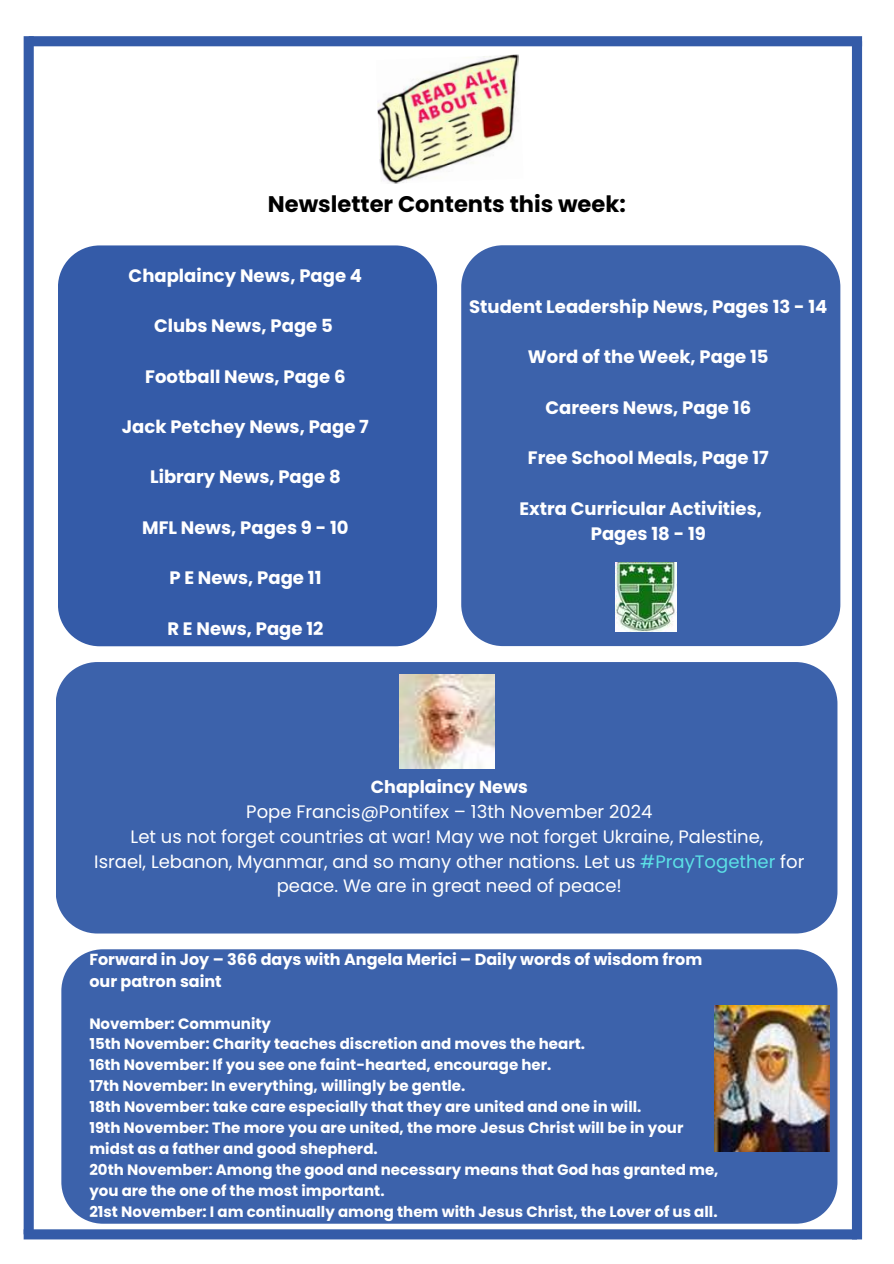
<style>
.page{position:relative;width:894px;height:1264px;background:#fff}
.page>*{position:absolute;margin:0;border:0;box-sizing:border-box;transform-origin:0 0}
.t1{font:700 22.5px "Poppins";color:#000}
.t2{font:700 18px/25.2px "Poppins";color:#fff}
.t3{font:18px/24.8px "Poppins";color:#fff;text-align:center}
.t4{font:700 17.55px "Poppins";color:#fff}
.t5{font:700 16.05px/22.4px "Poppins";color:#fff}
.t6{font:700 15px/21px "Poppins";color:#fff}
.s1{color:#5ce1e6}
</style>
<div class="page">
<div style="left:29px;top:36px;width:832px;height:10px;background:#345ba8"></div>
<div style="left:851px;top:41px;width:10px;height:1198px;background:#345ba8"></div>
<div style="left:24px;top:1229px;width:832px;height:10px;background:#345ba8"></div>
<div style="left:24px;top:36px;width:10px;height:1198px;background:#345ba8"></div>
<img style="left:377px;top:55px;width:142px;height:129px">
<div style="left:58px;top:245px;width:379px;height:401px;background:#345ba8"></div>
<div style="left:461px;top:245px;width:379px;height:401px;background:#3c62ab"></div>
<div style="left:56px;top:662px;width:781px;height:271px;background:#3c62ab"></div>
<img style="left:399px;top:674px;width:95px;height:94px">
<div style="left:61px;top:949px;width:776px;height:274px;background:#3c62ab"></div>
<img style="left:714px;top:1005px;width:115px;height:146px">
<img style="left:615px;top:562px;width:61px;height:69px">
<h1 class="t1" style="left:268px;top:188px;width:359px">Newsletter Contents this week:</h1>
<p class="t2" style="left:129px;top:263px;width:235px">Chaplaincy News, Page 4</p>
<p class="t2" style="left:154px;top:313px;width:180px">Clubs News, Page 5</p>
<p class="t2" style="left:145px;top:364px;width:202px">Football News, Page 6</p>
<p class="t2" style="left:122px;top:414px;width:248px">Jack Petchey News, Page 7</p>
<p class="t2" style="left:150px;top:464px;width:192px">Library News, Page 8</p>
<p class="t2" style="left:142px;top:515px;width:208px">MFL News, Pages 9 - 10</p>
<p class="t2" style="left:169px;top:565px;width:153px">P E News, Page 11</p>
<p class="t2" style="left:167px;top:615px;width:157px">R E News, Page 12</p>
<p class="t2" style="left:469px;top:294px;width:360px">Student Leadership News, Pages 13 - 14</p>
<p class="t2" style="left:528px;top:344px;width:242px">Word of the Week, Page 15</p>
<p class="t2" style="left:545px;top:395px;width:207px">Careers News, Page 16</p>
<p class="t2" style="left:527px;top:445px;width:242px">Free School Meals, Page 17</p>
<p class="t2" style="left:590px;top:495px;width:172px;text-indent:-71px">Extra Curricular Activities,<br>Pages 18 - 19</p>
<p class="t4" style="left:371px;top:775px;width:158px">Chaplaincy News</p>
<p class="t3" style="left:94px;top:799px;width:711px">Pope Francis@Pontifex – 13th November 2024<br>Let us not forget countries at war! May we not forget Ukraine, Palestine,<br>Israel, Lebanon, Myanmar, and so many other nations. Let us <span class="s1">#PrayTogether</span> for peace. We are in great need of peace!</p>
<p class="t5" style="left:89px;top:948px;width:614px">Forward in Joy – 366 days with Angela Merici – Daily words of wisdom from our patron saint</p>
<p class="t6" style="left:89px;top:1012px;width:630px">November: Community<br>15th November: Charity teaches discretion and moves the heart.<br>16th November: If you see one faint-hearted, encourage her.<br>17th November: In everything, willingly be gentle.<br>18th November: take care especially that they are united and one in will.<br>19th November: The more you are united, the more Jesus Christ will be in your midst as a father and good shepherd.<br>20th November: Among the good and necessary means that God has granted me, you are the one of the most important.<br>21st November: I am continually among them with Jesus Christ, the Lover of us all.</p>
</div>
